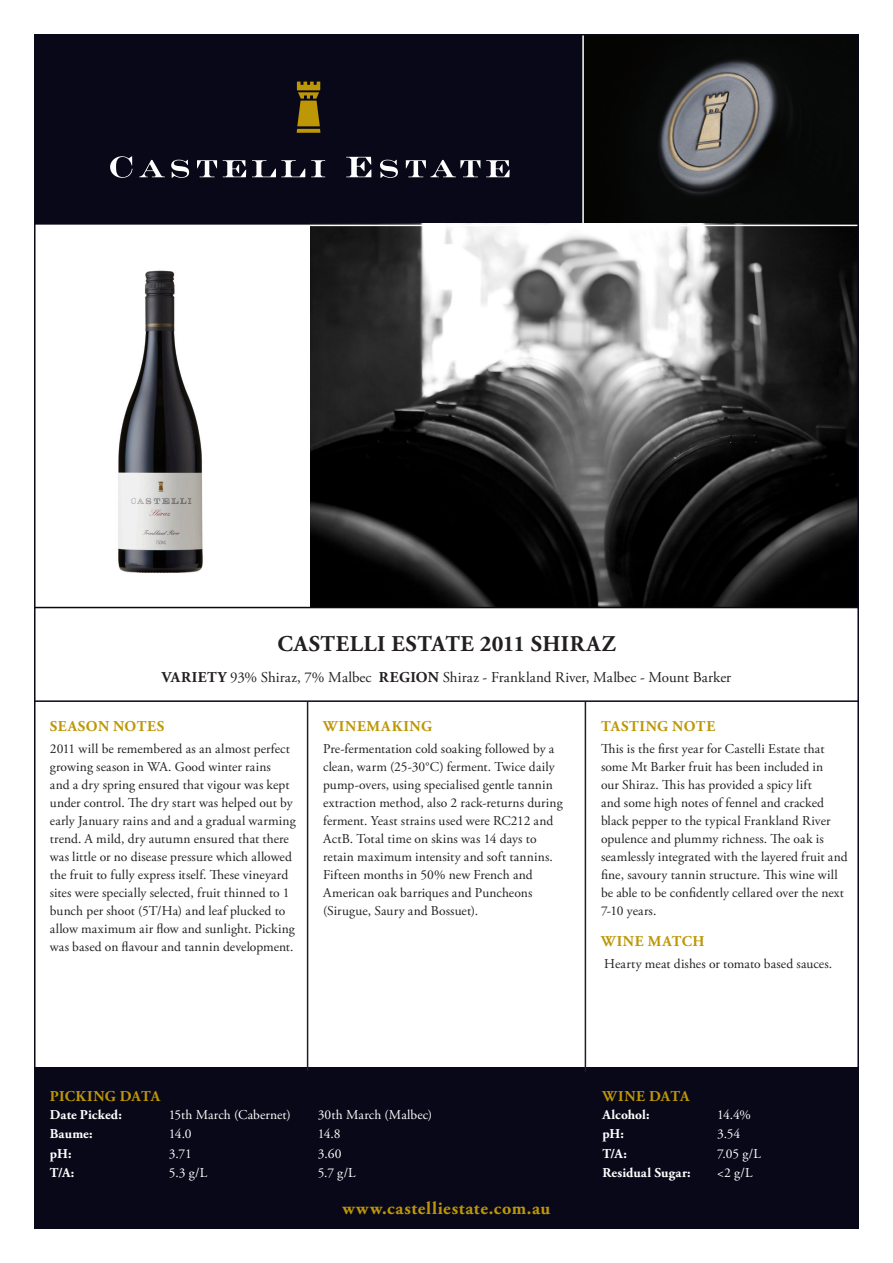
<style>
.page{position:relative;width:893px;height:1263px;background:#fff}
.page>*{position:absolute;margin:0;border:0;box-sizing:border-box;transform-origin:0 0}
.Heading_-_black_text{font:700 22.5px "Adobe Garamond Pro";letter-spacing:.02em;color:#231f20}
.Website_-_gold_text{font:700 18px "Adobe Garamond Pro";letter-spacing:.035em;color:#bd9705}
.Intro_-_black_text_1{font:15px "Adobe Garamond Pro";letter-spacing:.005em;color:#231f20}
.Subhead_-_gold_text{font:700 15px "Adobe Garamond Pro";letter-spacing:.045em;color:#bd9705}
.Subhead_-_gold_text-2{font:700 15px "Adobe Garamond Pro";letter-spacing:.005em;color:#bd9705}
.Subhead_-_gold_text-3{font:700 15px "Adobe Garamond Pro";letter-spacing:.025em;color:#bd9705}
.Body_copy_-_black_te{font:13.5px/18px "Adobe Garamond Pro";letter-spacing:.01em;color:#231f20}
.Body_copy_-_black_te-2{font:13.5px "Adobe Garamond Pro";letter-spacing:.01em;color:#fff}
.Body_copy_-_black_te-3{font:700 13.5px "Adobe Garamond Pro";letter-spacing:.01em;color:#fff}
.s1{font-weight:700}
</style>
<div class="page">
<div style="left:34px;top:34px;width:549px;height:191px;background:#090819"></div>
<img style="left:584px;top:37px;width:272px;height:187px">
<div style="left:34px;top:1067px;width:825px;height:162px;background:#090819"></div>
<img style="left:310px;top:224px;width:546px;height:383px">
<img style="left:118px;top:270px;width:85px;height:303px">
<svg style="left:110px;top:156px;width:22px;height:22px"></svg>
<svg style="left:139px;top:160px;width:26px;height:17px"></svg>
<svg style="left:171px;top:160px;width:18px;height:18px"></svg>
<svg style="left:197px;top:160px;width:20px;height:17px"></svg>
<svg style="left:223px;top:160px;width:23px;height:17px"></svg>
<svg style="left:252px;top:160px;width:53px;height:17px"></svg>
<svg style="left:311px;top:160px;width:14px;height:17px"></svg>
<svg style="left:346px;top:157px;width:25px;height:20px"></svg>
<svg style="left:380px;top:160px;width:18px;height:18px"></svg>
<svg style="left:406px;top:160px;width:74px;height:17px"></svg>
<svg style="left:486px;top:160px;width:24px;height:17px"></svg>
<svg style="left:297px;top:82px;width:23px;height:51px"></svg>
<hr style="left:582px;top:34px;width:2px;height:192px;background:#fff">
<hr style="left:307px;top:702px;width:1px;height:369px;background:#231f20">
<hr style="left:585px;top:702px;width:1px;height:369px;background:#231f20">
<hr style="left:34px;top:700px;width:825px;height:2px;background:#090819">
<hr style="left:34px;top:607px;width:825px;height:1px;background:#090819">
<hr style="left:34px;top:225px;width:825px;height:1px;background:#fff">
<p class="Heading_-_black_text" style="left:277px;top:631px;width:340px">CASTELLI ESTATE 2011 SHIRAZ</p>
<p class="Intro_-_black_text_1" style="left:162px;top:668px;width:571px"><span class="s1">VARIETY</span> 93% Shiraz, 7% Malbec <span class="s1">REGION</span> Shiraz - Frankland River, Malbec - Mount Barker</p>
<p class="Subhead_-_gold_text" style="left:50px;top:717px;width:116px">SEASON NOTES</p>
<p class="Body_copy_-_black_te" style="left:50px;top:740px;width:247px">2011 will be remembered as an almost perfect growing season in WA. Good winter rains<br>and a dry spring ensured that vigour was kept under control. The dry start was helped out by early January rains and and a gradual warming trend. A mild, dry autumn ensured that there was little or no disease pressure which allowed the fruit to fully express itself. These vineyard sites were specially selected, fruit thinned to 1 bunch per shoot (5T/Ha) and leaf plucked to allow maximum air flow and sunlight. Picking was based on flavour and tannin development.</p>
<p class="Subhead_-_gold_text" style="left:323px;top:717px;width:110px">WINEMAKING</p>
<p class="Body_copy_-_black_te" style="left:323px;top:740px;width:241px">Pre-fermentation cold soaking followed by a clean, warm (25-30°C) ferment. Twice daily pump-overs, using specialised gentle tannin extraction method, also 2 rack-returns during ferment. Yeast strains used were RC212 and ActB. Total time on skins was 14 days to retain maximum intensity and soft tannins.<br>Fifteen months in 50% new French and American oak barriques and Puncheons (Sirugue, Saury and Bossuet).</p>
<p class="Subhead_-_gold_text" style="left:601px;top:717px;width:116px">TASTING NOTE</p>
<p class="Body_copy_-_black_te" style="left:601px;top:740px;width:248px">This is the first year for Castelli Estate that some Mt Barker fruit has been included in<br>our Shiraz. This has provided a spicy lift<br>and some high notes of fennel and cracked black pepper to the typical Frankland River opulence and plummy richness. The oak is seamlessly integrated with the layered fruit and fine, savoury tannin structure. This wine will be able to be confidently cellared over the next 7-10 years.</p>
<p class="Subhead_-_gold_text" style="left:601px;top:932px;width:105px">WINE MATCH</p>
<p class="Body_copy_-_black_te" style="left:604px;top:955px;width:230px">Hearty meat dishes or tomato based sauces.</p>
<p class="Subhead_-_gold_text-2" style="left:50px;top:1087px;width:112px">PICKING DATA</p>
<p class="Body_copy_-_black_te-3" style="left:50px;top:1107px;width:74px">Date Picked:</p>
<p class="Body_copy_-_black_te-2" style="left:169px;top:1107px;width:123px">15th March (Cabernet)</p>
<p class="Body_copy_-_black_te-2" style="left:318px;top:1107px;width:116px">30th March (Malbec)</p>
<p class="Body_copy_-_black_te-3" style="left:50px;top:1126px;width:44px">Baume:</p>
<p class="Body_copy_-_black_te-2" style="left:169px;top:1126px;width:24px">14.0</p>
<p class="Body_copy_-_black_te-2" style="left:318px;top:1126px;width:24px">14.8</p>
<p class="Body_copy_-_black_te-3" style="left:50px;top:1145px;width:23px">pH:</p>
<p class="Body_copy_-_black_te-2" style="left:169px;top:1145px;width:24px">3.71</p>
<p class="Body_copy_-_black_te-2" style="left:318px;top:1145px;width:25px">3.60</p>
<p class="Body_copy_-_black_te-3" style="left:50px;top:1164px;width:26px">T/A:</p>
<p class="Body_copy_-_black_te-2" style="left:169px;top:1164px;width:40px">5.3 g/L</p>
<p class="Body_copy_-_black_te-2" style="left:318px;top:1164px;width:40px">5.7 g/L</p>
<p class="Website_-_gold_text" style="left:342px;top:1198px;width:209px">www.castelliestate.com.au</p>
<p class="Subhead_-_gold_text-3" style="left:602px;top:1087px;width:88px">WINE DATA</p>
<p class="Body_copy_-_black_te-3" style="left:602px;top:1107px;width:49px">Alcohol:</p>
<p class="Body_copy_-_black_te-2" style="left:717px;top:1107px;width:35px">14.4%</p>
<p class="Body_copy_-_black_te-3" style="left:602px;top:1126px;width:23px">pH:</p>
<p class="Body_copy_-_black_te-2" style="left:717px;top:1126px;width:25px">3.54</p>
<p class="Body_copy_-_black_te-3" style="left:602px;top:1145px;width:26px">T/A:</p>
<p class="Body_copy_-_black_te-2" style="left:717px;top:1145px;width:45px">7.05 g/L</p>
<p class="Body_copy_-_black_te-3" style="left:602px;top:1164px;width:90px">Residual Sugar:</p>
<p class="Body_copy_-_black_te-2" style="left:717px;top:1164px;width:37px">&lt;2 g/L</p>
</div>
